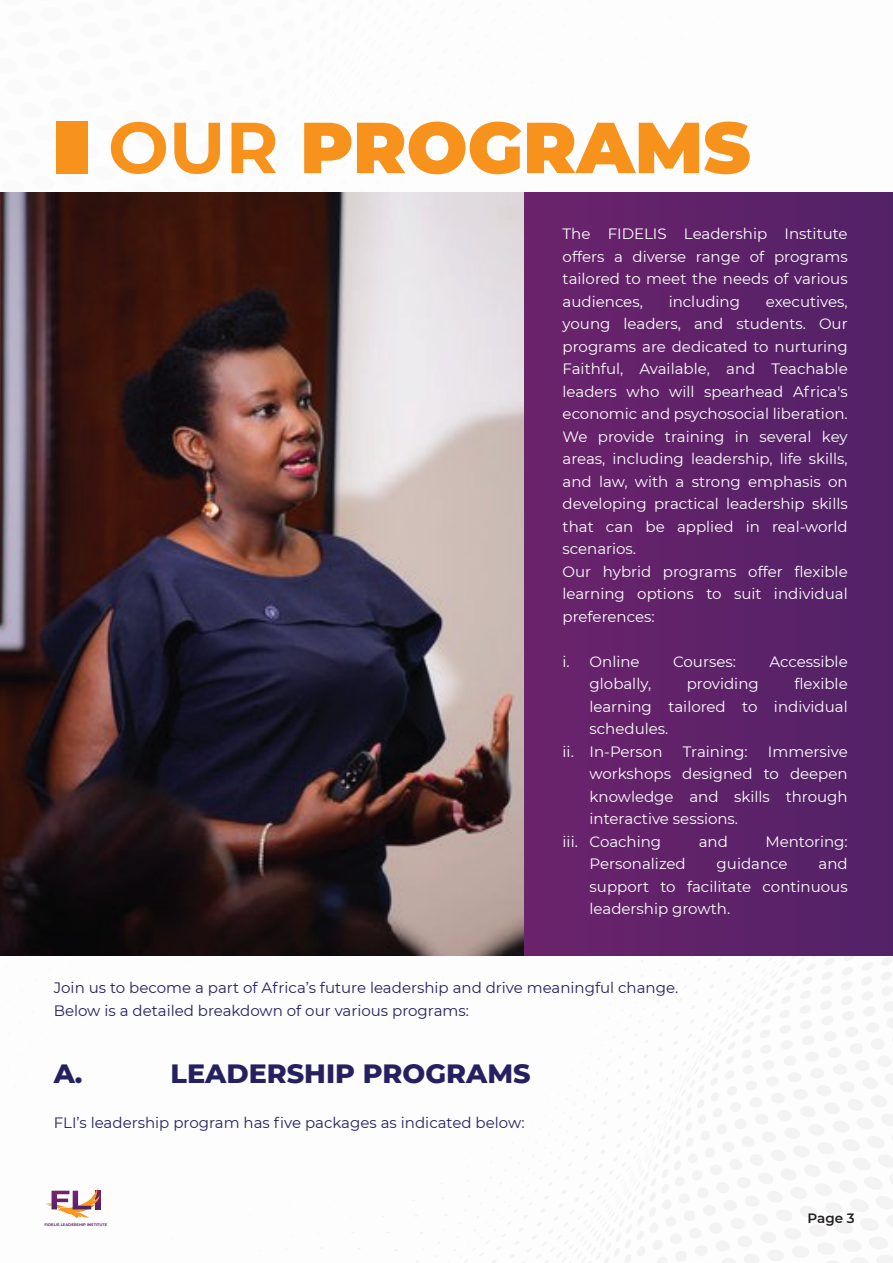
<style>
.page{position:relative;width:893px;height:1263px;background:#fff}
.page>*{position:absolute;margin:0;border:0;box-sizing:border-box;transform-origin:0 0}
.t1{font:900 72px "Montserrat";color:#f7931d}
.t2{font:800 27px "Montserrat";color:#252161}
.t3{font:15px/22.5px "Montserrat";color:#fff;text-align:justify}
.t4{font:15px/22.5px "Montserrat";color:#252161}
.t5{font:600 13.5px "Montserrat";color:#231f20}
.t6{font:700 3.75px "Montserrat";color:#672671}
.s1{font-weight:700}
</style>
<div class="page">
<img style="left:0;top:121px;width:893px;height:1142px">
<div style="left:367px;top:193px;width:526px;height:763px;background:#5e2269"></div>
<img style="left:0;top:193px;width:524px;height:763px">
<svg style="left:45px;top:1188px;width:55px;height:30px"></svg>
<div style="left:57px;top:122px;width:31px;height:52px;background:#f7931d"></div>
<h1 class="t1" style="left:108px;top:93px;width:644px"><span class="s1">OUR</span> PROGRAMS</h1>
<p class="t3" style="left:563px;top:222px;width:287px">The FIDELIS Leadership Institute offers a diverse range of programs tailored to meet the needs of various audiences,</p>
<p class="t3" style="left:563px;top:290px;width:287px;text-align:left;text-indent:203px">executives, young leaders, and students. Our programs are dedicated to nurturing<br>Faithful, Available, and Teachable leaders who will spearhead Africa's economic and psychosocial liberation.<br>We provide training in several key areas, including leadership, life skills, and law, with a strong emphasis on developing practical leadership skills that can be applied in real-world scenarios.<br>Our hybrid programs offer flexible learning options to suit individual preferences:</p>
<p class="t3" style="left:563px;top:650px;width:79px">i. Online</p>
<p class="t3" style="left:673px;top:650px;width:64px">Courses:</p>
<p class="t3" style="left:769px;top:650px;width:80px">Accessible</p>
<p class="t3" style="left:590px;top:672px;width:63px">globally,</p>
<p class="t3" style="left:687px;top:672px;width:74px">providing</p>
<p class="t3" style="left:794px;top:672px;width:55px">flexible</p>
<p class="t3" style="left:590px;top:695px;width:260px">learning tailored to individual</p>
<p class="t3" style="left:590px;top:717px;width:80px">schedules.</p>
<p class="t3" style="left:563px;top:740px;width:101px">ii. In-Person</p>
<p class="t3" style="left:683px;top:740px;width:67px">Training:</p>
<p class="t3" style="left:768px;top:740px;width:81px">Immersive</p>
<p class="t3" style="left:590px;top:762px;width:260px">workshops designed to deepen</p>
<p class="t3" style="left:590px;top:785px;width:260px">knowledge and skills through</p>
<p class="t3" style="left:590px;top:807px;width:150px">interactive sessions.</p>
<p class="t3" style="left:563px;top:830px;width:100px">iii. Coaching</p>
<p class="t3" style="left:699px;top:830px;width:31px">and</p>
<p class="t3" style="left:765px;top:830px;width:84px">Mentoring:</p>
<p class="t3" style="left:590px;top:852px;width:98px">Personalized</p>
<p class="t3" style="left:717px;top:852px;width:72px">guidance</p>
<p class="t3" style="left:669px;top:290px;width:73px">including</p>
<p class="t3" style="left:590px;top:852px;width:260px;text-indent:229px">and support to facilitate continuous leadership growth.</p>
<p class="t4" style="left:54px;top:976px;width:626px">Join us to become a part of Africa’s future leadership and drive meaningful change.<br>Below is a detailed breakdown of our various programs:</p>
<h2 class="t2" style="left:54px;top:1054px;width:30px">A.</h2>
<h2 class="t2" style="left:171px;top:1054px;width:362px">LEADERSHIP PROGRAMS</h2>
<p class="t4" style="left:54px;top:1111px;width:472px">FLI’s leadership program has five packages as indicated below:</p>
<p class="t6" style="left:45px;top:1222px;width:64px">FIDELIS LEADERSHIP INSTITUTE</p>
<p class="t5" style="left:808px;top:1209px;width:49px">Page 3</p>
</div>
